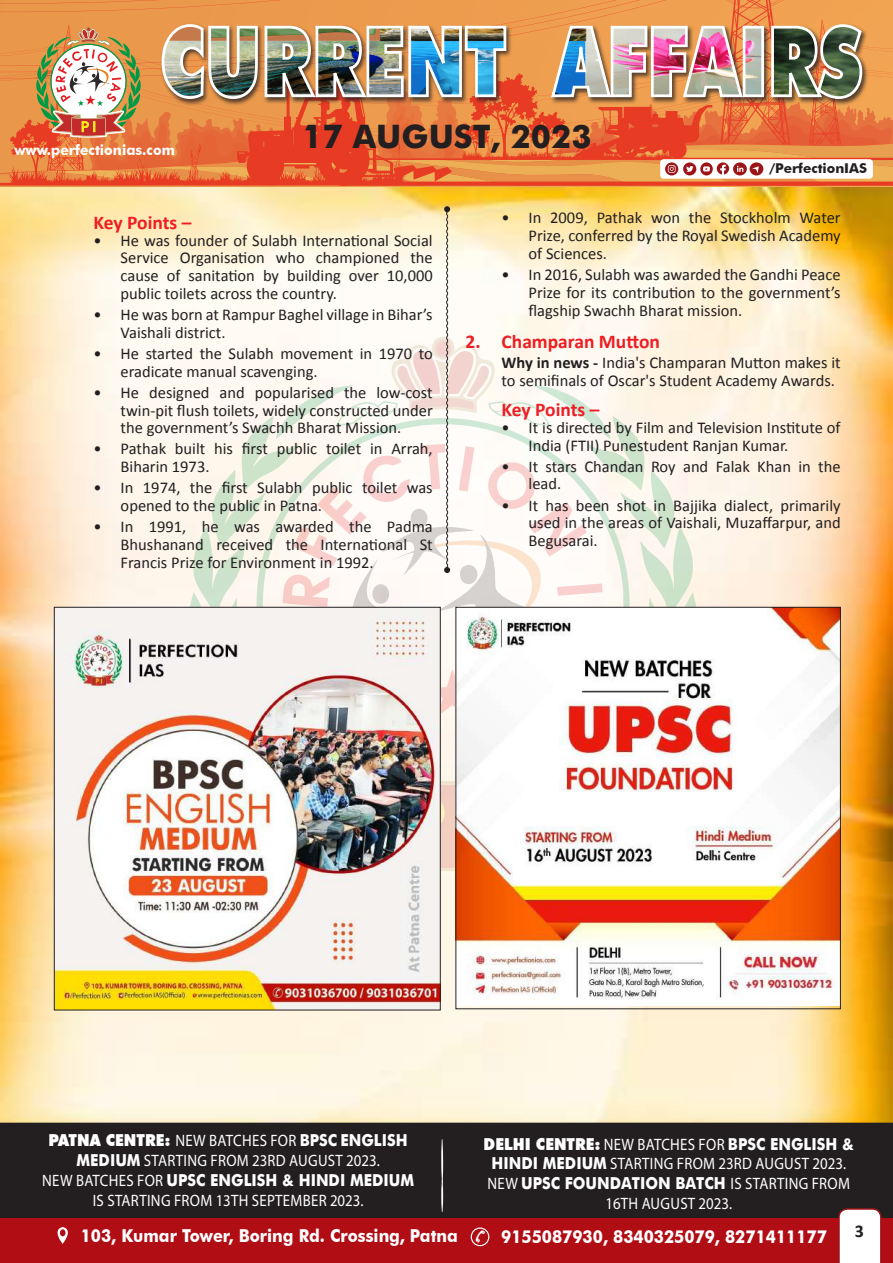
<style>
.page{position:relative;width:893px;height:1263px;background:#fff}
.page>*{position:absolute;margin:0;border:0;box-sizing:border-box;transform-origin:0 0}
.t1{font:700 32.25px "Futura";color:#231f20}
.t2{font:700 19.5px "Calibri";color:#ee1d23}
.t3{font:700 18px "Calibri";color:#231f20}
.t4{font:700 17.85px "Futura BT";color:#fff;scale:.91 1}
.t5{font:16.5px/17.9px "Calibri";color:#231f20}
.t6{font:16.5px/19.8px "Myriad Pro";letter-spacing:.02em;color:#fff;text-align:center;scale:.9 1}
.t7{font:700 16.5px "Futura";color:#fff;scale:.9 1}
.t8{font:700 14.4px "Futura BT";color:#fff}
.t9{font:700 13.5px "Futura BT";color:#231f20}
.s1{font-weight:700}
.s2{font-family:"Futura BT";font-weight:900}
.s3{font-family:"Futura";font-weight:700}
.s4{font-family:"Myriad Pro";font-weight:400}
</style>
<div class="page">
<img style="left:0;top:186px;width:893px;height:937px">
<div style="left:0;top:1123px;width:893px;height:95px;background:#231f20"></div>
<hr style="left:441px;top:1179px;width:2px;height:33px;background:#fff;border-radius:50%">
<hr style="left:441px;top:1139px;width:2px;height:45px;background:#fff;border-radius:50%">
<svg style="left:0;top:0;width:893px;height:19px;background:#ec9a4d"></svg>
<img style="left:0;top:19px;width:893px;height:167px">
<div style="left:0;top:1208px;width:886px;height:55px;background:#231f20"></div>
<div style="left:0;top:1218px;width:893px;height:45px;background:#b00d15"></div>
<svg style="left:471px;top:1228px;width:18px;height:17px"></svg>
<div style="left:471px;top:1227px;width:18px;height:19px;border:1px solid #fff;border-radius:50%"></div>
<svg style="left:57px;top:1227px;width:11px;height:17px"></svg>
<div style="left:60px;top:1229px;width:6px;height:7px;background:#b00d15;border-radius:50%"></div>
<svg style="left:838px;top:1208px;width:44px;height:55px;background:#f0e2e2"></svg>
<svg style="left:188px;top:206px;width:510px;height:666px"></svg>
<img style="left:56px;top:609px;width:383px;height:399px">
<div style="left:54px;top:607px;width:387px;height:403px;border:1px solid #231f20"></div>
<img style="left:458px;top:609px;width:381px;height:397px">
<div style="left:456px;top:607px;width:385px;height:402px;border:1px solid #231f20"></div>
<svg style="left:475px;top:1230px;width:11px;height:13px"></svg>
<p class="t8" style="left:14px;top:141px;width:162px">www.perfectionias.com</p>
<h1 class="t1" style="left:302px;top:113px;width:291px">17 AUGUST, 2023</h1>
<p class="t9" style="left:769px;top:160px;width:99px">/PerfectionIAS</p>
<p class="t2" style="left:94px;top:210px;width:99px">Key Points –</p>
<p class="t5" style="left:121px;top:231px;width:314px;text-align:justify;text-indent:-27px">• He was founder of Sulabh International Social Service Organisation who championed the cause of sanitation by building over 10,000 public toilets across the country.</p>
<p class="t5" style="left:121px;top:306px;width:314px;text-indent:-27px">• He was born at Rampur Baghel village in Bihar’s<br>Vaishali district.</p>
<p class="t5" style="left:121px;top:345px;width:314px;text-indent:-27px">• He started the Sulabh movement in 1970 to eradicate manual scavenging.</p>
<p class="t5" style="left:121px;top:383px;width:314px;text-align:justify;text-indent:-27px">• He designed and popularised the low-cost twin-pit flush toilets, widely constructed under the government’s Swachh Bharat Mission.</p>
<p class="t5" style="left:121px;top:440px;width:314px;text-indent:-27px">• Pathak built his first public toilet in Arrah,<br>Biharin 1973.</p>
<p class="t5" style="left:121px;top:479px;width:314px;text-indent:-27px">• In 1974, the first Sulabh public toilet was opened to the public in Patna.</p>
<p class="t5" style="left:121px;top:518px;width:314px;text-align:justify;text-indent:-27px">• In 1991, he was awarded the Padma Bhushanand received the International St Francis Prize for Environment in 1992.</p>
<p class="t5" style="left:529px;top:209px;width:314px;text-align:justify;text-indent:-27px">• In 2009, Pathak won the Stockholm Water Prize, conferred by the Royal Swedish Academy of Sciences.</p>
<p class="t5" style="left:529px;top:266px;width:314px;text-align:justify;text-indent:-27px">• In 2016, Sulabh was awarded the Gandhi Peace Prize for its contribution to the government’s flagship Swachh Bharat mission.</p>
<p class="t2" style="left:466px;top:329px;width:196px">2. Champaran Mutton</p>
<p class="t5" style="left:502px;top:354px;width:341px"><span class="s1">Why in news -</span> India's Champaran Mutton makes it to semifinals of Oscar's Student Academy Awards.</p>
<p class="t2" style="left:502px;top:397px;width:99px">Key Points –</p>
<p class="t5" style="left:529px;top:418px;width:314px;text-indent:-27px">• It is directed by Film and Television Institute of<br>India (FTII) Punestudent Ranjan Kumar.</p>
<p class="t5" style="left:529px;top:457px;width:314px;text-indent:-27px">• It stars Chandan Roy and Falak Khan in the lead.</p>
<p class="t5" style="left:529px;top:496px;width:314px;text-align:justify;text-indent:-27px">• It has been shot in Bajjika dialect, primarily used in the areas of Vaishali, Muzaffarpur, and Begusarai.</p>
<p class="t6" style="left:49px;top:1130px;width:401px"><span class="s2">PATNA CENTRE:</span> NEW BATCHES FOR <span class="s3">BPSC ENGLISH<br>MEDIUM</span> STARTING FROM 23RD AUGUST 2023.</p>
<p class="t7" style="left:42px;top:1168px;width:415px"><span class="s4">NEW BATCHES FOR</span> UPSC ENGLISH &amp; HINDI MEDIUM</p>
<p class="t6" style="left:93px;top:1190px;width:302px">IS STARTING FROM 13TH SEPTEMBER 2023.</p>
<p class="t6" style="left:484px;top:1134px;width:413px"><span class="s2">DELHI CENTRE:</span> NEW BATCHES FOR <span class="s3">BPSC ENGLISH &amp;<br>HINDI MEDIUM</span> STARTING FROM 23RD AUGUST 2023.</p>
<p class="t7" style="left:488px;top:1171px;width:404px"><span class="s4">NEW</span> UPSC FOUNDATION BATCH <span class="s4">IS STARTING FROM</span></p>
<p class="t6" style="left:605px;top:1193px;width:142px">16TH AUGUST 2023.</p>
<p class="t4" style="left:81px;top:1225px;width:416px">103, Kumar Tower, Boring Rd. Crossing, Patna</p>
<p class="t4" style="left:501px;top:1226px;width:359px">9155087930, 8340325079, 8271411177</p>
<p class="t3" style="left:855px;top:1219px;width:11px">3</p>
</div>
